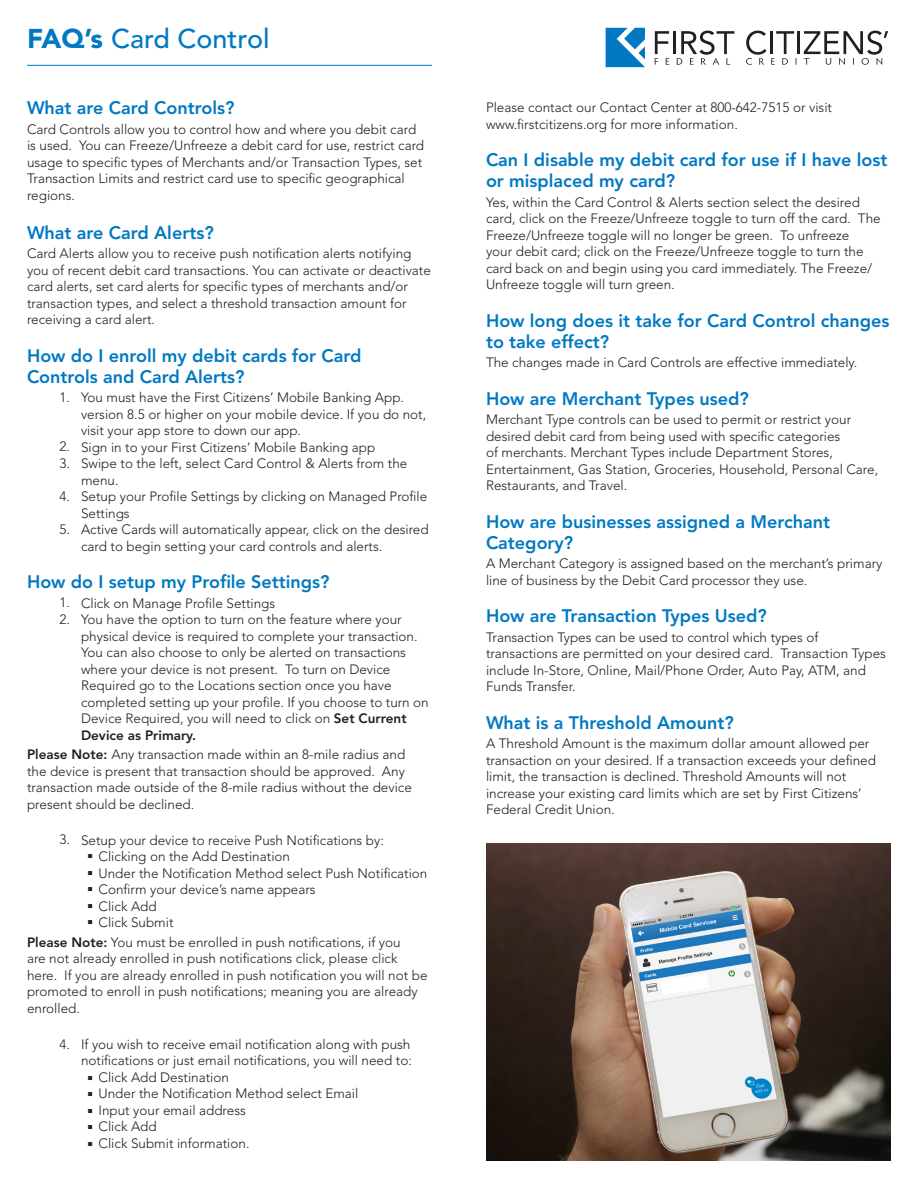
<style>
.page{position:relative;width:918px;height:1188px;background:#fff}
.page>*{position:absolute;margin:0;border:0;box-sizing:border-box;transform-origin:0 0}
.t1{font:500 27px "Avenir LT Std";color:#0079c2}
.t2{font:800 18px/21px "Avenir LT Std";color:#0079c2}
.t3{font:300 13.5px/16.5px "Avenir LT Std";color:#231f20}
.s1{font-weight:900}
.s2{font-weight:800}
</style>
<div class="page">
<hr style="left:673px;top:31px;width:3px;height:23px;background:#231f20">
<hr style="left:797px;top:31px;width:3px;height:23px;background:#231f20">
<svg style="left:606px;top:28px;width:39px;height:39px"></svg>
<svg style="left:655px;top:31px;width:14px;height:34px"></svg>
<svg style="left:677px;top:31px;width:57px;height:34px"></svg>
<svg style="left:746px;top:31px;width:51px;height:34px"></svg>
<svg style="left:804px;top:31px;width:84px;height:34px"></svg>
<hr style="left:27px;top:65px;width:405px;height:1px;background:#0079c2">
<img style="left:486px;top:843px;width:405px;height:318px">
<p class="t1" style="left:27px;top:23px;width:244px"><span class="s1">FAQ’s</span> Card Control</p>
<p class="t2" style="left:27px;top:97px;width:209px">What are Card Controls?</p>
<p class="t3" style="left:27px;top:121px;width:399px">Card Controls allow you to control how and where you debit card is used. You can Freeze/Unfreeze a debit card for use, restrict card usage to specific types of Merchants and/or Transaction Types, set Transaction Limits and restrict card use to specific geographical regions.</p>
<p class="t2" style="left:27px;top:222px;width:188px">What are Card Alerts?</p>
<p class="t3" style="left:27px;top:245px;width:405px">Card Alerts allow you to receive push notification alerts notifying you of recent debit card transactions. You can activate or deactivate card alerts, set card alerts for specific types of merchants and/or transaction types, and select a threshold transaction amount for receiving a card alert.</p>
<p class="t2" style="left:27px;top:345px;width:336px">How do I enroll my debit cards for Card<br>Controls and Card Alerts?</p>
<p class="t3" style="left:81px;top:389px;width:347px">You must have the First Citizens’ Mobile Banking App. version 8.5 or higher on your mobile device. If you do not, visit your app store to down our app.</p>
<p class="t3" style="left:81px;top:439px;width:296px">Sign in to your First Citizens’ Mobile Banking app</p>
<p class="t3" style="left:81px;top:455px;width:328px">Swipe to the left, select Card Control &amp; Alerts from the menu.</p>
<p class="t3" style="left:81px;top:488px;width:348px">Setup your Profile Settings by clicking on Managed Profile<br>Settings</p>
<p class="t3" style="left:81px;top:521px;width:349px">Active Cards will automatically appear, click on the desired card to begin setting your card controls and alerts.</p>
<p class="t2" style="left:27px;top:571px;width:304px">How do I setup my Profile Settings?</p>
<p class="t3" style="left:81px;top:595px;width:196px">Click on Manage Profile Settings</p>
<p class="t3" style="left:81px;top:611px;width:349px">You have the option to turn on the feature where your physical device is required to complete your transaction.<br>You can also choose to only be alerted on transactions where your device is not present. To turn on Device Required go to the Locations section once you have completed setting up your profile. If you choose to turn on Device Required, you will need to click on <span class="s2">Set Current Device as Primary.</span></p>
<p class="t3" style="left:27px;top:746px;width:386px"><span class="s2">Please Note:</span> Any transaction made within an 8-mile radius and the device is present that transaction should be approved. Any transaction made outside of the 8-mile radius without the device present should be declined.</p>
<p class="t3" style="left:81px;top:832px;width:304px">Setup your device to receive Push Notifications by:</p>
<p class="t3" style="left:60px;top:389px;width:12px">1.</p>
<p class="t3" style="left:60px;top:438px;width:12px">2.</p>
<p class="t3" style="left:60px;top:455px;width:12px">3.</p>
<p class="t3" style="left:60px;top:488px;width:12px">4.</p>
<p class="t3" style="left:60px;top:521px;width:12px">5.</p>
<p class="t3" style="left:60px;top:595px;width:12px">1.</p>
<p class="t3" style="left:60px;top:611px;width:12px">2.</p>
<p class="t3" style="left:60px;top:832px;width:12px">3.</p>
<p class="t3" style="left:87px;top:848px;width:204px">▪ Clicking on the Add Destination</p>
<p class="t3" style="left:87px;top:865px;width:342px">▪ Under the Notification Method select Push Notification</p>
<p class="t3" style="left:87px;top:881px;width:230px">▪ Confirm your device’s name appears</p>
<p class="t3" style="left:87px;top:898px;width:71px">▪ Click Add</p>
<p class="t3" style="left:87px;top:914px;width:88px">▪ Click Submit</p>
<p class="t3" style="left:27px;top:934px;width:402px"><span class="s2">Please Note:</span> You must be enrolled in push notifications, if you<br>are not already enrolled in push notifications click, please click here. If you are already enrolled in push notification you will not be promoted to enroll in push notifications; meaning you are already enrolled.</p>
<p class="t3" style="left:81px;top:1036px;width:332px">If you wish to receive email notification along with push notifications or just email notifications, you will need to:</p>
<p class="t3" style="left:87px;top:1069px;width:144px">▪ Click Add Destination</p>
<p class="t3" style="left:87px;top:1085px;width:273px">▪ Under the Notification Method select Email</p>
<p class="t3" style="left:87px;top:1102px;width:160px">▪ Input your email address</p>
<p class="t3" style="left:87px;top:1118px;width:71px">▪ Click Add</p>
<p class="t3" style="left:87px;top:1135px;width:164px">▪ Click Submit information.</p>
<p class="t3" style="left:59px;top:1036px;width:12px">4.</p>
<p class="t3" style="left:486px;top:99px;width:348px">Please contact our Contact Center at 800-642-7515 or visit</p>
<p class="t3" style="left:486px;top:116px;width:253px">www.firstcitizens.org for more information.</p>
<p class="t2" style="left:486px;top:150px;width:403px">Can I disable my debit card for use if I have lost or misplaced my card?</p>
<p class="t3" style="left:486px;top:194px;width:396px">Yes, within the Card Control &amp; Alerts section select the desired card, click on the Freeze/Unfreeze toggle to turn off the card. The Freeze/Unfreeze toggle will no longer be green. To unfreeze<br>your debit card; click on the Freeze/Unfreeze toggle to turn the card back on and begin using you card immediately. The Freeze/ Unfreeze toggle will turn green.</p>
<p class="t2" style="left:486px;top:310px;width:405px">How long does it take for Card Control changes to take effect?</p>
<p class="t3" style="left:486px;top:354px;width:373px">The changes made in Card Controls are effective immediately.</p>
<p class="t2" style="left:486px;top:388px;width:264px">How are Merchant Types used?</p>
<p class="t3" style="left:486px;top:411px;width:394px">Merchant Type controls can be used to permit or restrict your desired debit card from being used with specific categories<br>of merchants. Merchant Types include Department Stores, Entertainment, Gas Station, Groceries, Household, Personal Care, Restaurants, and Travel.</p>
<p class="t2" style="left:486px;top:511px;width:346px">How are businesses assigned a Merchant<br>Category?</p>
<p class="t3" style="left:486px;top:555px;width:398px">A Merchant Category is assigned based on the merchant’s primary line of business by the Debit Card processor they use.</p>
<p class="t2" style="left:486px;top:606px;width:282px">How are Transaction Types Used?</p>
<p class="t3" style="left:486px;top:629px;width:401px">Transaction Types can be used to control which types of transactions are permitted on your desired card. Transaction Types include In-Store, Online, Mail/Phone Order, Auto Pay, ATM, and Funds Transfer.</p>
<p class="t2" style="left:486px;top:712px;width:249px">What is a Threshold Amount?</p>
<p class="t3" style="left:486px;top:735px;width:391px">A Threshold Amount is the maximum dollar amount allowed per transaction on your desired. If a transaction exceeds your defined limit, the transaction is declined. Threshold Amounts will not increase your existing card limits which are set by First Citizens’ Federal Credit Union.</p>
</div>
